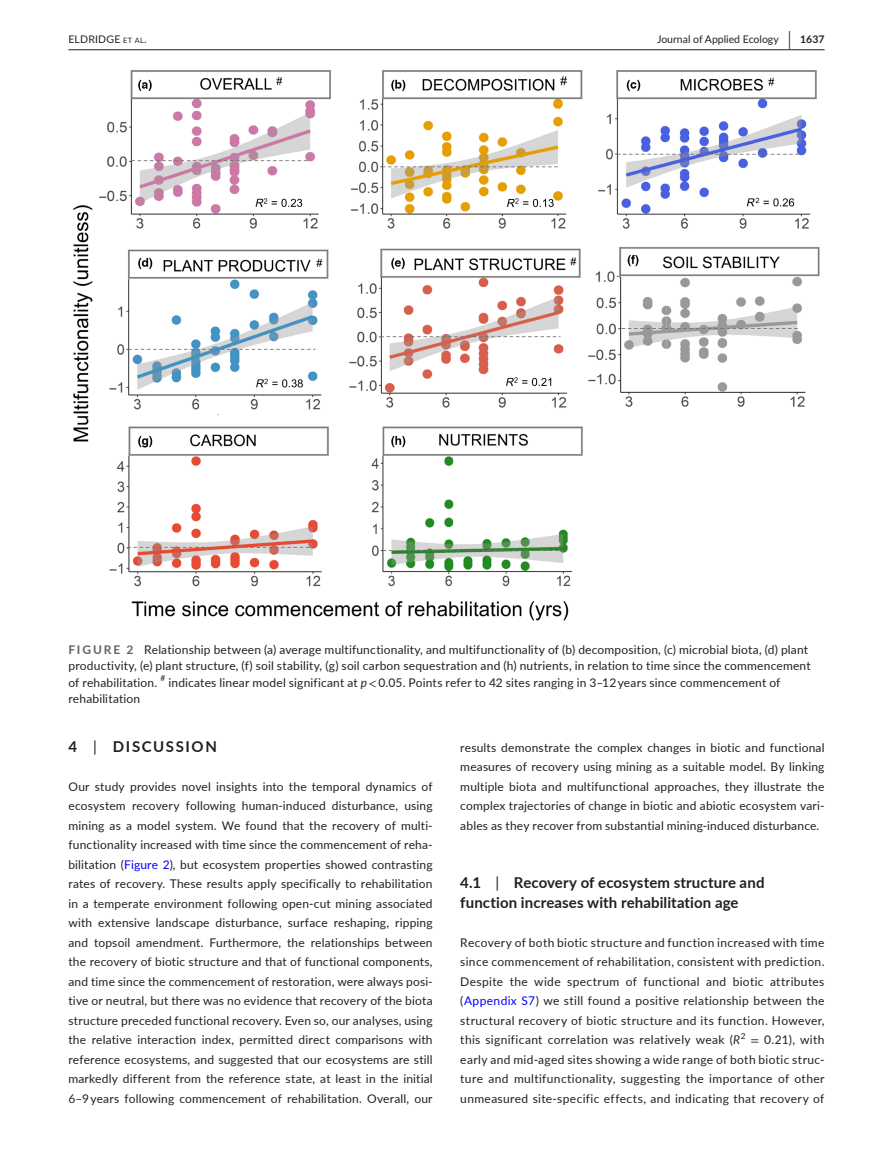
<style>
.page{position:relative;width:893px;height:1174px;background:#fff}
.page>*{position:absolute;margin:0;border:0;box-sizing:border-box;transform-origin:0 0}
.t1{font:700 15px/19.5px "Lato";letter-spacing:.01em;color:#231f20}
.t2{font:700 15px "Lato";letter-spacing:.11em;color:#231f20}
.t3{font:12px/19.5px "Lato";letter-spacing:.015em;color:#231f20;text-align:justify}
.t4{font:10.5px "Lato";color:#231f20}
.t5{font:10.5px "Lato";letter-spacing:.02em;color:#231f20}
.t6{font:8.4px "Lato";color:#231f20}
.s1{font-size:7.35px}
.s2{font-style:inherit}
.s3{font-weight:700;font-size:19.5px}
.s4{font-weight:700}
.s5{font-weight:700;color:#636366}
.s6{font-style:italic}
.s7{font-family:"STIX"}
.s8{font-weight:400}
.s9{color:#00f}
</style>
<div class="page">
<hr style="left:68px;top:49px;width:756px;height:1px;background:#231f20">
<img style="left:73px;top:70px;width:747px;height:551px">
<p class="t5" style="left:68px;top:31px;width:80px">ELDRIDGE <span class="s1">et al</span><span class="s2">.</span></p>
<p class="t4" style="left:657px;top:31px;width:169px">Journal of Applied Ecology <span class="s3">|</span> <span class="s4">1637</span></p>
<p class="t3" style="left:68px;top:640px;width:744px;line-height:16.5px;text-align:left"><span class="s5">FIGURE 2</span> Relationship between (a) average multifunctionality, and multifunctionality of (b) decomposition, (c) microbial biota, (d) plant productivity, (e) plant structure, (f) soil stability, (g) soil carbon sequestration and (h) nutrients, in relation to time since the commencement of rehabilitation.</p>
<p class="t6" style="left:160px;top:672px;width:6px">#</p>
<p class="t3" style="left:168px;top:672px;width:613px">indicates linear model significant at <span class="s6">p</span><span class="s7">&lt;</span> 0.05. Points refer to 42 sites ranging in 3–12 years since commencement of</p>
<p class="t3" style="left:68px;top:688px;width:73px">rehabilitation</p>
<p class="t2" style="left:68px;top:735px;width:150px">4 <span class="s8">|</span> DISCUSSION</p>
<p class="t3" style="left:68px;top:776px;width:366px">Our study provides novel insights into the temporal dynamics of ecosystem recovery following human-induced disturbance, using mining as a model system. We found that the recovery of multi&shy;functionality increased with time since the commencement of reha&shy;bilitation (<span class="s9">Figure 2</span>), but ecosystem properties showed contrasting rates of recovery. These results apply specifically to rehabilitation in a temperate environment following open-cut mining associated with extensive landscape disturbance, surface reshaping, ripping and topsoil amendment. Furthermore, the relationships between the recovery of biotic structure and that of functional components, and time since the commencement of restoration, were always posi&shy;tive or neutral, but there was no evidence that recovery of the biota structure preceded functional recovery. Even so, our analyses, using the relative interaction index, permitted direct comparisons with reference ecosystems, and suggested that our ecosystems are still markedly different from the reference state, at least in the initial 6–9 years following commencement of rehabilitation. Overall, our</p>
<p class="t3" style="left:460px;top:737px;width:366px">results demonstrate the complex changes in biotic and functional measures of recovery using mining as a suitable model. By linking multiple biota and multifunctional approaches, they illustrate the complex trajectories of change in biotic and abiotic ecosystem vari&shy;ables as they recover from substantial mining-induced disturbance.</p>
<p class="t1" style="left:460px;top:872px;width:306px">4.1 <span class="s8">|</span> Recovery of ecosystem structure and function increases with rehabilitation age</p>
<p class="t3" style="left:460px;top:932px;width:366px">Recovery of both biotic structure and function increased with time since commencement of rehabilitation, consistent with prediction.<br>Despite the wide spectrum of functional and biotic attributes (<span class="s9">Appendix S7</span>) we still found a positive relationship between the structural recovery of biotic structure and its function. However, this significant correlation was relatively weak (<span class="s6">R</span><sup>2</sup> <span class="s7">=</span> 0.21), with early and mid-aged sites showing a wide range of both biotic struc&shy;ture and multifunctionality, suggesting the importance of other unmeasured site-specific effects, and indicating that recovery of</p>
</div>
